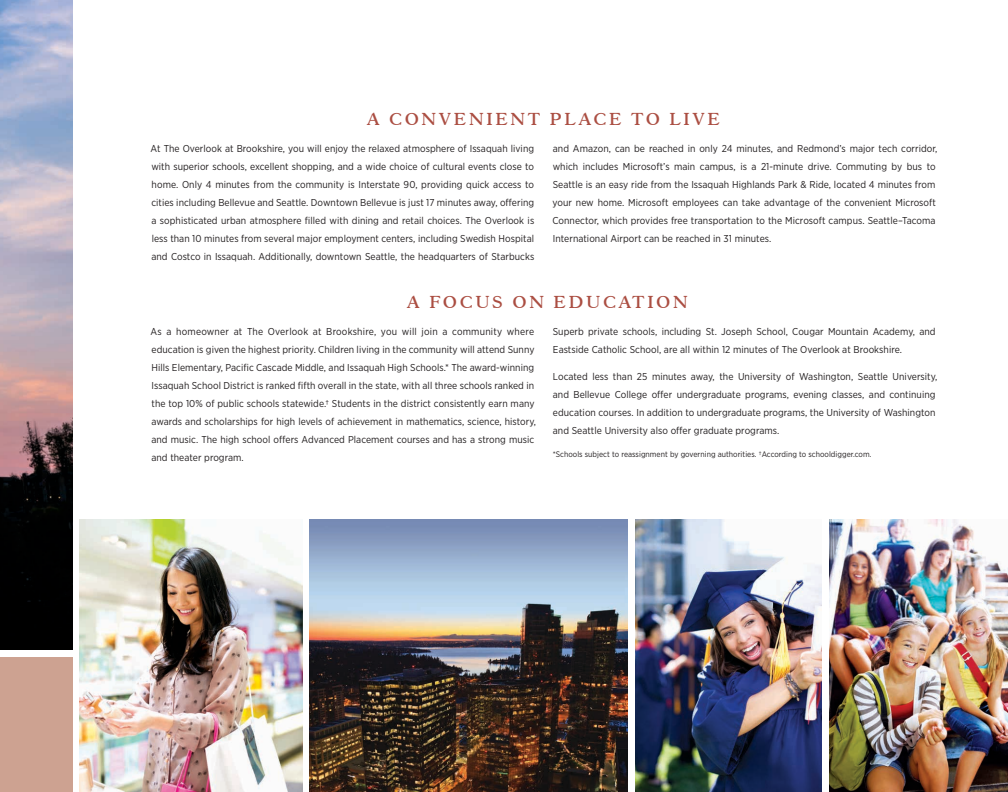
<style>
.page{position:relative;width:1008px;height:792px;background:#fff}
.page>*{position:absolute;margin:0;border:0;box-sizing:border-box;transform-origin:0 0}
.t1{font:700 18px "Goudy Thiry Eight RR";letter-spacing:.15em;color:#ab4e42}
.t2{font:10px/18px "Gotham Narrow";letter-spacing:.005em;color:#231f20}
.t3{font:8px "Gotham Narrow";letter-spacing:.005em;color:#231f20}
</style>
<div class="page">
<img style="left:0;top:0;width:72px;height:650px">
<div style="left:0;top:657px;width:72px;height:135px;background:#cda291"></div>
<img style="left:310px;top:520px;width:318px;height:272px">
<img style="left:79px;top:520px;width:224px;height:272px">
<img style="left:829px;top:520px;width:179px;height:272px">
<img style="left:635px;top:520px;width:187px;height:272px">
<h1 class="t1" style="left:367px;top:108px;width:355px">A CONVENIENT PLACE TO LIVE</h1>
<p class="t2" style="left:151px;top:139px;width:385px;text-align:justify">At The Overlook at Brookshire, you will enjoy the relaxed atmosphere of Issaquah living with superior schools, excellent shopping, and a wide choice of cultural events close to home. Only 4 minutes from the community is Interstate 90, providing quick access to cities including Bellevue and Seattle. Downtown Bellevue is just 17 minutes away, offering a sophisticated urban atmosphere filled with dining and retail choices. The Overlook is less than 10 minutes from several major employment centers, including Swedish Hospital and Costco in Issaquah. Additionally, downtown Seattle, the headquarters of Starbucks</p>
<p class="t2" style="left:553px;top:139px;width:386px">and Amazon, can be reached in only 24 minutes, and Redmond’s major tech corridor, which includes Microsoft’s main campus, is a 21-minute drive. Commuting by bus to Seattle is an easy ride from the Issaquah Highlands Park &amp; Ride, located 4 minutes from your new home. Microsoft employees can take advantage of the convenient Microsoft Connector, which provides free transportation to the Microsoft campus. Seattle–Tacoma International Airport can be reached in 31 minutes.</p>
<h1 class="t1" style="left:407px;top:292px;width:283px">A FOCUS ON EDUCATION</h1>
<p class="t2" style="left:151px;top:322px;width:387px">As a homeowner at The Overlook at Brookshire, you will join a community where education is given the highest priority. Children living in the community will attend Sunny Hills Elementary, Pacific Cascade Middle, and Issaquah High Schools.* The award-winning Issaquah School District is ranked fifth overall in the state, with all three schools ranked in the top 10% of public schools statewide.† Students in the district consistently earn many awards and scholarships for high levels of achievement in mathematics, science, history, and music. The high school offers Advanced Placement courses and has a strong music and theater program.</p>
<p class="t2" style="left:553px;top:322px;width:384px">Superb private schools, including St. Joseph School, Cougar Mountain Academy, and<br>Eastside Catholic School, are all within 12 minutes of The Overlook at Brookshire.</p>
<p class="t2" style="left:553px;top:367px;width:386px">Located less than 25 minutes away, the University of Washington, Seattle University, and Bellevue College offer undergraduate programs, evening classes, and continuing education courses. In addition to undergraduate programs, the University of Washington and Seattle University also offer graduate programs.</p>
<p class="t3" style="left:553px;top:449px;width:320px">*Schools subject to reassignment by governing authorities. †According to schooldigger.com.</p>
</div>
